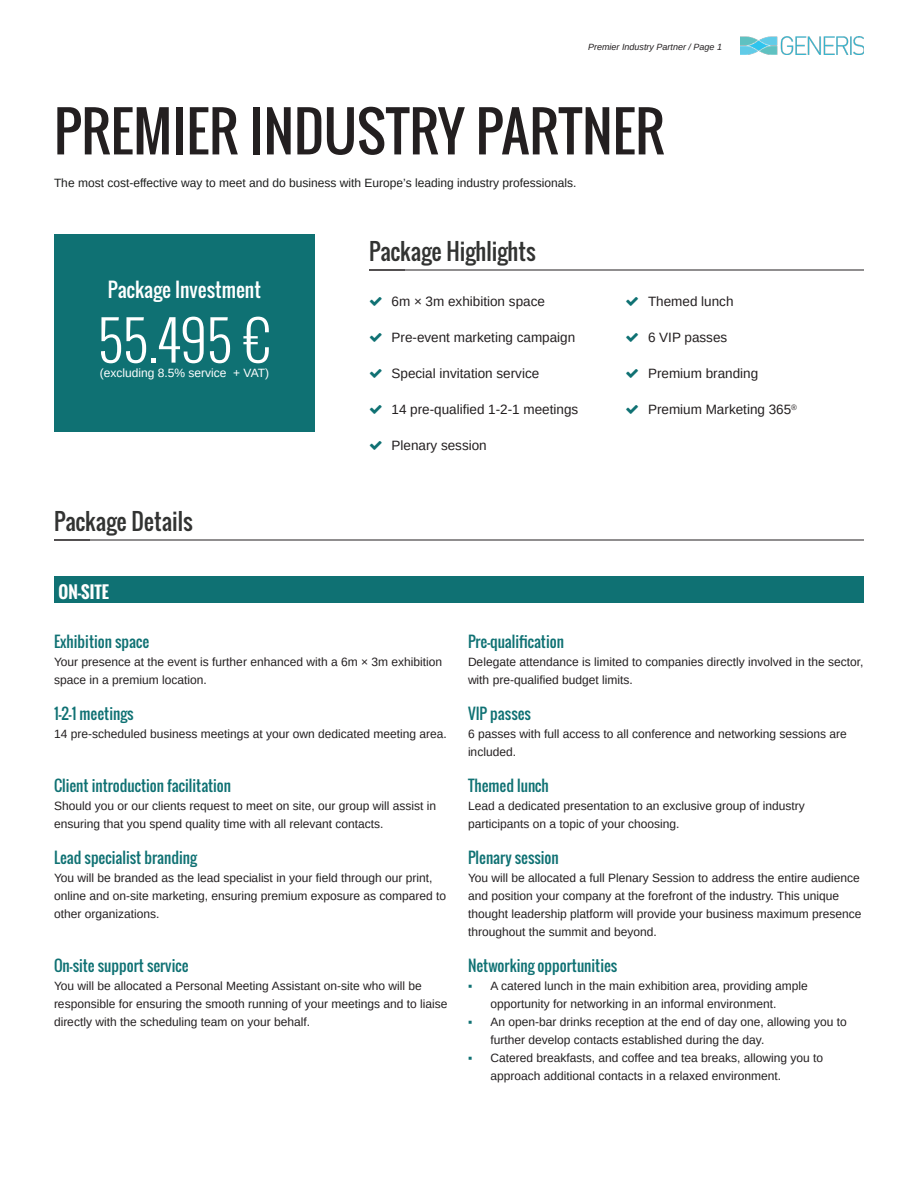
<style>
.page{position:relative;width:918px;height:1188px;background:#fff}
.page>*{position:absolute;margin:0;border:0;box-sizing:border-box;transform-origin:0 0}
.t1{font:54px "Oswald";color:#231f20}
.t2{font:300 54px "Oswald";color:#fff}
.t3{font:22.5px "Oswald";color:#323332}
.t4{font:19.5px "Oswald";color:#fff}
.t5{font:700 16.5px "Oswald";color:#fff}
.t6{font:15px "Oswald";color:#0f7173}
.t7{font:13.5px "Arimo";color:#231f20}
.t8{font:12px/18px "Arimo";color:#231f20}
.t9{font:12px "Arimo";color:#1c1d1c}
.t10{font:12px "Arimo";color:#fff}
.t11{font:italic 9px "Arimo";color:#231f20}
.s1{color:#0f7173}
</style>
<div class="page">
<img style="left:740px;top:36px;width:124px;height:18px">
<div style="left:54px;top:234px;width:261px;height:198px;background:#0f7173"></div>
<hr style="left:369px;top:270px;width:495px;height:1px;background:#231f20">
<hr style="left:369px;top:269px;width:36px;height:2px;background:#231f20">
<hr style="left:54px;top:540px;width:810px;height:1px;background:#231f20">
<hr style="left:54px;top:539px;width:36px;height:2px;background:#231f20">
<div style="left:54px;top:576px;width:810px;height:27px;background:#0f7173"></div>
<p class="t11" style="left:588px;top:41px;width:136px">Premier Industry Partner / Page 1</p>
<p class="t1" style="left:54px;top:91px;width:612px">PREMIER INDUSTRY PARTNER</p>
<p class="t9" style="left:54px;top:175px;width:524px">The most cost-effective way to meet and do business with Europe’s leading industry professionals.</p>
<p class="t4" style="left:108px;top:275px;width:155px">Package Investment</p>
<p class="t2" style="left:98px;top:301px;width:175px">55.495 €</p>
<p class="t10" style="left:100px;top:365px;width:171px">(excluding 8.5% service + VAT)</p>
<p class="t3" style="left:54px;top:504px;width:140px">Package Details</p>
<p class="t5" style="left:58px;top:580px;width:52px">ON-SITE</p>
<p class="t3" style="left:369px;top:234px;width:168px">Package Highlights</p>
<p class="t7" style="left:392px;top:293px;width:155px">6m × 3m exhibition space</p>
<p class="t7" style="left:392px;top:329px;width:185px">Pre-event marketing campaign</p>
<p class="t7" style="left:392px;top:365px;width:149px">Special invitation service</p>
<p class="t7" style="left:392px;top:401px;width:188px">14 pre-qualified 1-2-1 meetings</p>
<p class="t7" style="left:392px;top:437px;width:97px">Plenary session</p>
<p class="t7" style="left:648px;top:293px;width:87px">Themed lunch</p>
<p class="t7" style="left:648px;top:329px;width:81px">6 VIP passes</p>
<p class="t7" style="left:648px;top:365px;width:112px">Premium branding</p>
<p class="t7" style="left:648px;top:401px;width:151px">Premium Marketing 365<sup>®</sup></p>
<p class="t6" style="left:54px;top:630px;width:97px">Exhibition space</p>
<p class="t8" style="left:54px;top:653px;width:390px">Your presence at the event is further enhanced with a 6m × 3m exhibition space in a premium location.</p>
<p class="t6" style="left:54px;top:702px;width:81px">1-2-1 meetings</p>
<p class="t8" style="left:54px;top:725px;width:394px">14 pre-scheduled business meetings at your own dedicated meeting area.</p>
<p class="t6" style="left:54px;top:774px;width:179px">Client introduction facilitation</p>
<p class="t8" style="left:54px;top:797px;width:384px">Should you or our clients request to meet on site, our group will assist in ensuring that you spend quality time with all relevant contacts.</p>
<p class="t6" style="left:54px;top:846px;width:144px">Lead specialist branding</p>
<p class="t8" style="left:54px;top:869px;width:394px">You will be branded as the lead specialist in your field through our print, online and on-site marketing, ensuring premium exposure as compared to other organizations.</p>
<p class="t6" style="left:54px;top:954px;width:136px">On-site support service</p>
<p class="t8" style="left:54px;top:977px;width:395px">You will be allocated a Personal Meeting Assistant on-site who will be responsible for ensuring the smooth running of your meetings and to liaise directly with the scheduling team on your behalf.</p>
<p class="t6" style="left:468px;top:630px;width:98px">Pre-qualification</p>
<p class="t8" style="left:468px;top:653px;width:397px">Delegate attendance is limited to companies directly involved in the sector, with pre-qualified budget limits.</p>
<p class="t6" style="left:468px;top:702px;width:65px">VIP passes</p>
<p class="t8" style="left:468px;top:725px;width:380px">6 passes with full access to all conference and networking sessions are included.</p>
<p class="t6" style="left:468px;top:774px;width:82px">Themed lunch</p>
<p class="t8" style="left:468px;top:797px;width:338px">Lead a dedicated presentation to an exclusive group of industry participants on a topic of your choosing.</p>
<p class="t6" style="left:468px;top:846px;width:92px">Plenary session</p>
<p class="t8" style="left:468px;top:869px;width:395px">You will be allocated a full Plenary Session to address the entire audience and position your company at the forefront of the industry. This unique thought leadership platform will provide your business maximum presence throughout the summit and beyond.</p>
<p class="t6" style="left:468px;top:954px;width:151px">Networking opportunities</p>
<p class="t8" style="left:490px;top:977px;width:319px;text-indent:-22px"><span class="s1">▪</span> A catered lunch in the main exhibition area, providing ample opportunity for networking in an informal environment.</p>
<p class="t8" style="left:490px;top:1013px;width:358px;text-indent:-22px"><span class="s1">▪</span> An open-bar drinks reception at the end of day one, allowing you to further develop contacts established during the day.</p>
<p class="t8" style="left:490px;top:1049px;width:334px;text-indent:-22px"><span class="s1">▪</span> Catered breakfasts, and coffee and tea breaks, allowing you to approach additional contacts in a relaxed environment.</p>
</div>
